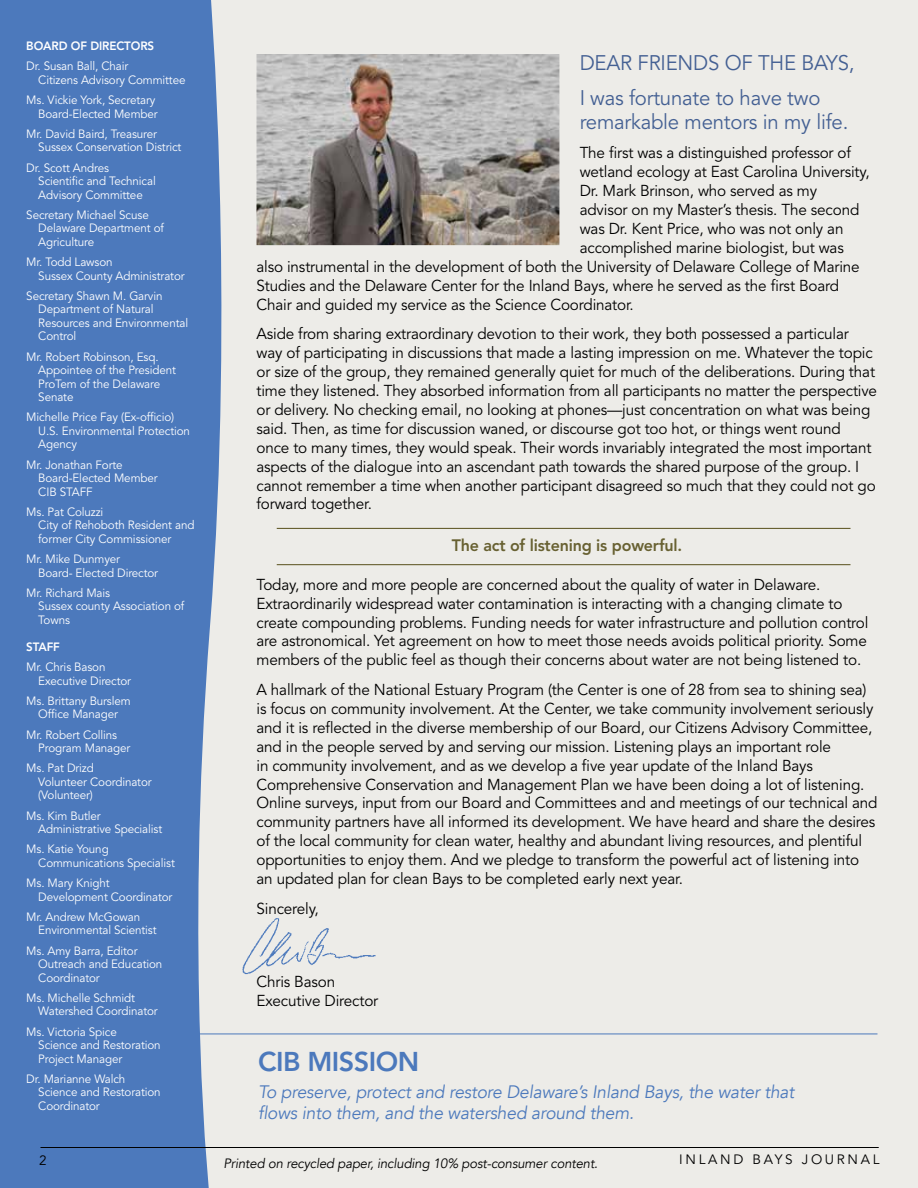
<style>
.page{position:relative;width:918px;height:1188px;background:#fff}
.page>*{position:absolute;margin:0;border:0;box-sizing:border-box;transform-origin:0 0}
.t1{font:800 27px "Avenir";letter-spacing:-.02em;color:#4c79bc}
.t2{font:21px/34.8px "Avenir";letter-spacing:-.01em;color:#446093}
.t3{font:italic 18px/21px "Avenir";letter-spacing:-.01em;color:#4c79bc}
.t4{font:800 16.5px "Avenir";letter-spacing:-.01em;color:#686132}
.t5{font:15.75px/18.9px "Avenir";letter-spacing:-.01em;color:#000}
.t6{font:italic 13.5px "Avenir";letter-spacing:-.01em;color:#000}
.t7{font:13.5px "Avenir";letter-spacing:.2em;color:#000}
.t8{font:12px/13.5px "Avenir";letter-spacing:-.01em;color:#fff}
.t9{font:800 12px "Avenir";letter-spacing:-.01em;color:#fff}
</style>
<div class="page">
<div style="left:182px;top:0;width:735px;height:1188px;background:#edece8"></div>
<svg style="left:0;top:0;width:236px;height:1188px;background:#5c84c0"></svg>
<hr style="left:40px;top:1147px;width:839px;height:1px;background:#000">
<hr style="left:277px;top:528px;width:573px;height:1px;background:#686132">
<hr style="left:277px;top:564px;width:573px;height:1px;background:#686132">
<hr style="left:184px;top:1034px;width:694px;height:1px;background:#4c79bc">
<img style="left:218px;top:908px;width:158px;height:83px">
<img style="left:256px;top:54px;width:303px;height:191px">
<p class="t9" style="left:26px;top:39px;width:129px">BOARD OF DIRECTORS</p>
<p class="t8" style="left:38px;top:60px;width:149px;text-indent:-12px">Dr. Susan Ball, Chair<br>Citizens Advisory Committee</p>
<p class="t8" style="left:26px;top:94px;width:133px;text-align:right">Ms. Vickie York, Secretary<br>Board-Elected Member</p>
<p class="t8" style="left:38px;top:127px;width:145px;text-indent:-12px">Mr. David Baird, Treasurer<br>Sussex Conservation District</p>
<p class="t8" style="left:38px;top:161px;width:119px;text-indent:-12px">Dr. Scott Andres<br>Scientific and Technical<br>Advisory Committee</p>
<p class="t8" style="left:38px;top:208px;width:127px;text-indent:-12px">Secretary Michael Scuse<br>Delaware Department of<br>Agriculture</p>
<p class="t8" style="left:38px;top:256px;width:148px;text-indent:-12px">Mr. Todd Lawson<br>Sussex County Administrator</p>
<p class="t8" style="left:38px;top:289px;width:151px;text-indent:-12px">Secretary Shawn M. Garvin<br>Department of Natural<br>Resources and Environmental<br>Control</p>
<p class="t8" style="left:38px;top:350px;width:139px;text-indent:-12px">Mr. Robert Robinson, Esq.<br>Appointee of the President<br>ProTem of the Delaware<br>Senate</p>
<p class="t8" style="left:38px;top:411px;width:153px;text-indent:-12px">Michelle Price Fay (Ex-officio)<br>U.S. Environmental Protection<br>Agency</p>
<p class="t8" style="left:38px;top:458px;width:121px;text-indent:-12px">Mr. Jonathan Forte<br>Board-Elected Member<br>CIB STAFF</p>
<p class="t8" style="left:38px;top:505px;width:158px;text-indent:-12px">Ms. Pat Coluzzi<br>City of Rehoboth Resident and former City Commissioner</p>
<p class="t8" style="left:38px;top:553px;width:121px;text-indent:-12px">Mr. Mike Dunmyer<br>Board- Elected Director</p>
<p class="t8" style="left:38px;top:586px;width:148px;text-indent:-12px">Mr. Richard Mais<br>Sussex county Association of<br>Towns</p>
<p class="t9" style="left:26px;top:640px;width:35px">STAFF</p>
<p class="t8" style="left:38px;top:661px;width:94px;text-indent:-12px">Mr. Chris Bason<br>Executive Director</p>
<p class="t8" style="left:26px;top:694px;width:106px;text-align:center">Ms. Brittany Burslem<br>Office Manager</p>
<p class="t8" style="left:38px;top:728px;width:94px;text-indent:-12px">Mr. Robert Collins<br>Program Manager</p>
<p class="t8" style="left:38px;top:762px;width:115px;text-indent:-12px">Ms. Pat Drizd<br>Volunteer Coordinator (Volunteer)</p>
<p class="t8" style="left:38px;top:809px;width:125px;text-indent:-12px">Ms. Kim Butler<br>Administrative Specialist</p>
<p class="t8" style="left:38px;top:843px;width:138px;text-indent:-12px">Ms. Katie Young<br>Communications Specialist</p>
<p class="t8" style="left:38px;top:877px;width:136px;text-indent:-12px">Ms. Mary Knight<br>Development Coordinator</p>
<p class="t8" style="left:38px;top:910px;width:120px;text-indent:-12px">Mr. Andrew McGowan<br>Environmental Scientist</p>
<p class="t8" style="left:38px;top:944px;width:126px;text-indent:-12px">Ms. Amy Barra, Editor<br>Outreach and Education<br>Coordinator</p>
<p class="t8" style="left:38px;top:991px;width:121px;text-indent:-12px">Ms. Michelle Schmidt<br>Watershed Coordinator</p>
<p class="t8" style="left:38px;top:1025px;width:124px;text-indent:-12px">Ms. Victoria Spice<br>Science and Restoration<br>Project Manager</p>
<p class="t8" style="left:38px;top:1072px;width:124px;text-indent:-12px">Dr. Marianne Walch<br>Science and Restoration<br>Coordinator</p>
<h2 class="t2" style="left:580px;top:46px;width:276px">DEAR FRIENDS OF THE BAYS,<br>I was fortunate to have two</h2>
<h2 class="t2" style="left:580px;top:105px;width:270px">remarkable mentors in my life.</h2>
<p class="t5" style="left:580px;top:144px;width:273px">The first was a distinguished professor of</p>
<p class="t5" style="left:580px;top:163px;width:291px">wetland ecology at East Carolina University,</p>
<p class="t5" style="left:580px;top:182px;width:239px">Dr. Mark Brinson, who served as my</p>
<p class="t5" style="left:580px;top:201px;width:281px">advisor on my Master’s thesis. The second</p>
<p class="t5" style="left:580px;top:220px;width:265px">was Dr. Kent Price, who was not only an</p>
<p class="t5" style="left:580px;top:239px;width:266px">accomplished marine biologist, but was</p>
<p class="t5" style="left:256px;top:257px;width:605px">also instrumental in the development of both the University of Delaware College of Marine</p>
<p class="t5" style="left:256px;top:276px;width:584px">Studies and the Delaware Center for the Inland Bays, where he served as the first Board</p>
<p class="t5" style="left:256px;top:295px;width:379px">Chair and guided my service as the Science Coordinator.</p>
<p class="t5" style="left:256px;top:325px;width:622px">Aside from sharing extraordinary devotion to their work, they both possessed a particular way of participating in discussions that made a lasting impression on me. Whatever the topic or size of the group, they remained generally quiet for much of the deliberations. During that time they listened. They absorbed information from all participants no matter the perspective or delivery. No checking email, no looking at phones—just concentration on what was being said. Then, as time for discussion waned, or discourse got too hot, or things went round once to many times, they would speak. Their words invariably integrated the most important aspects of the dialogue into an ascendant path towards the shared purpose of the group. I cannot remember a time when another participant disagreed so much that they could not go forward together.</p>
<p class="t4" style="left:452px;top:535px;width:232px">The act of listening is powerful.</p>
<p class="t5" style="left:256px;top:575px;width:614px">Today, more and more people are concerned about the quality of water in Delaware.<br>Extraordinarily widespread water contamination is interacting with a changing climate to create compounding problems. Funding needs for water infrastructure and pollution control are astronomical. Yet agreement on how to meet those needs avoids political priority. Some members of the public feel as though their concerns about water are not being listened to.</p>
<p class="t5" style="left:256px;top:681px;width:623px">A hallmark of the National Estuary Program (the Center is one of 28 from sea to shining sea) is focus on community involvement. At the Center, we take community involvement seriously and it is reflected in the diverse membership of our Board, our Citizens Advisory Committee, and in the people served by and serving our mission. Listening plays an important role<br>in community involvement, and as we develop a five year update of the Inland Bays Comprehensive Conservation and Management Plan we have been doing a lot of listening.<br>Online surveys, input from our Board and Committees and and meetings of our technical and community partners have all informed its development. We have heard and share the desires of the local community for clean water, healthy and abundant living resources, and plentiful opportunities to enjoy them. And we pledge to transform the powerful act of listening into an updated plan for clean Bays to be completed early next year.</p>
<p class="t5" style="left:256px;top:899px;width:64px">Sincerely,</p>
<p class="t5" style="left:256px;top:972px;width:123px">Chris Bason<br>Executive Director</p>
<h1 class="t1" style="left:258px;top:1045px;width:163px">CIB MISSION</h1>
<p class="t3" style="left:258px;top:1082px;width:538px">To preserve, protect and restore Delaware’s Inland Bays, the water that flows into them, and the watershed around them.</p>
<p class="t6" style="left:224px;top:1156px;width:376px">Printed on recycled paper, including 10% post-consumer content.</p>
<p class="t7" style="left:39px;top:1153px;width:9px">2</p>
<p class="t7" style="left:679px;top:1152px;width:202px">INLAND BAYS JOURNAL</p>
</div>
